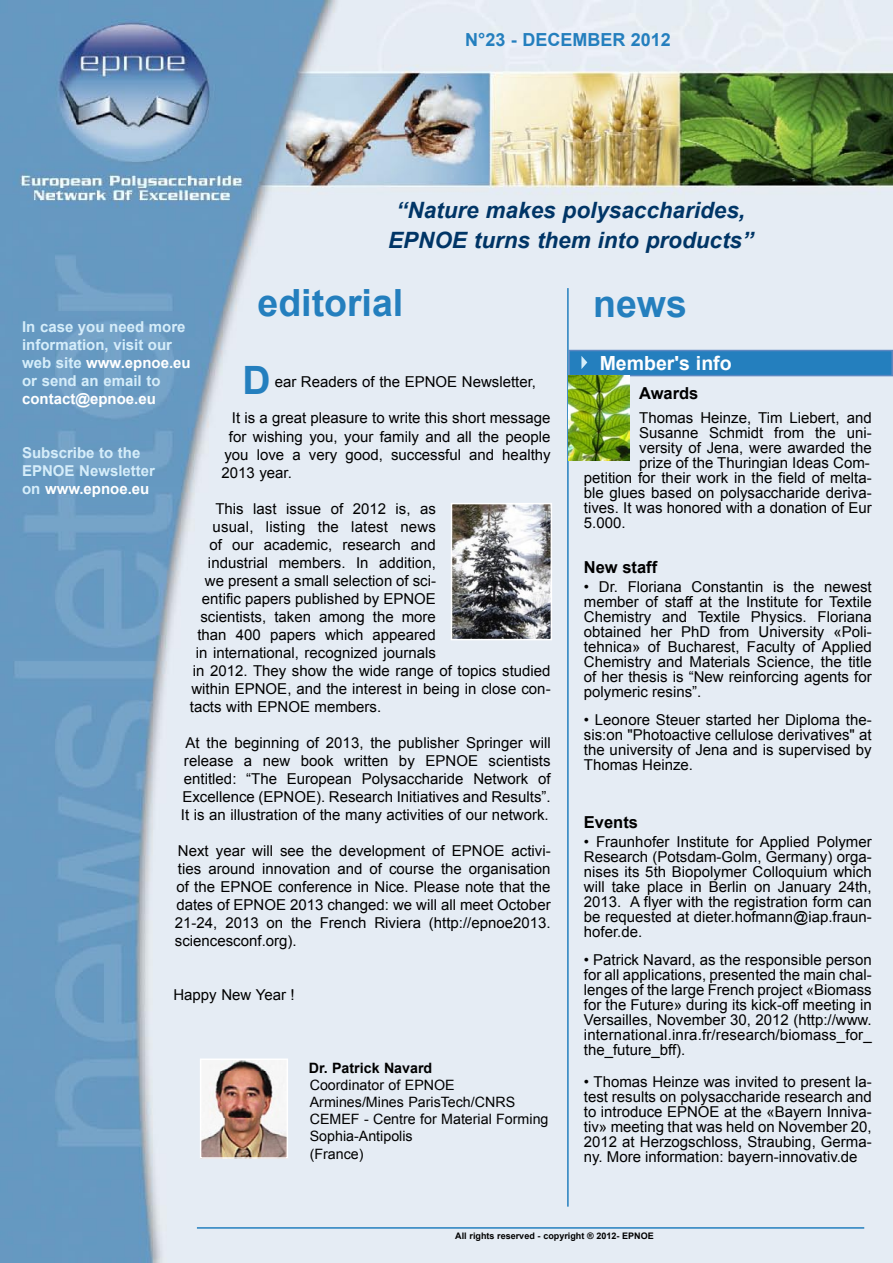
<style>
.page{position:relative;width:893px;height:1263px;background:#fff}
.page>*{position:absolute;margin:0;border:0;box-sizing:border-box;transform-origin:0 0}
.t1{font:700 39px "Arial";color:#247fbe}
.t2{font:700 37.5px "Arial";color:#247fbe}
.t3{font:italic 700 22.5px/30px "Arial";color:#003566;text-align:center}
.t4{font:700 19.5px "Arial";color:#fff}
.t5{font:700 18px "Arial";color:#247fbe}
.t6{font:700 16.5px "Arial";color:#000}
.t7{font:15px/15px "Arial";color:#000;text-align:justify}
.t8{font:700 15px/18px "Arial";color:#d5edfa}
.t9{font:700 15px "Arial";color:#fff}
.t10{font:14.25px/17.1px "Arial";color:#000}
.t11{font:700 14.25px "Arial";color:#000}
.t12{font:700 9px "Arial";color:#000}
.s1{color:#fff}
</style>
<div class="page">
<img style="left:0;top:0;width:892px;height:1263px">
<hr style="left:197px;top:1227px;width:667px;height:2px;background:#247fbe">
<img style="left:203px;top:1061px;width:82px;height:95px">
<div style="left:200px;top:1058px;width:88px;height:101px;border:2px solid #fff"></div>
<hr style="left:567px;top:288px;width:2px;height:918px;background:#247fbe">
<div style="left:569px;top:350px;width:323px;height:26px;background:#247fbe"></div>
<div style="left:568px;top:350px;width:325px;height:26px;border:2px solid #5e88c1"></div>
<svg style="left:581px;top:356px;width:6px;height:13px"></svg>
<img style="left:568px;top:376px;width:61px;height:84px">
<img style="left:454px;top:506px;width:95px;height:131px">
<div style="left:451px;top:503px;width:101px;height:137px;border:2px solid #fff"></div>
<p class="t5" style="left:465px;top:28px;width:207px">N°23 - DECEMBER 2012</p>
<h3 class="t3" style="left:388px;top:196px;width:367px">“Nature makes polysaccharides,<br>EPNOE turns them into products”</h3>
<h2 class="t2" style="left:257px;top:279px;width:147px">editorial</h2>
<p class="t8" style="left:22px;top:318px;width:170px">In case you need more information, visit our web site <span class="s1">www.epnoe.eu </span>or send an email to</p>
<p class="t9" style="left:22px;top:389px;width:135px">contact@epnoe.eu</p>
<p class="t8" style="left:22px;top:444px;width:134px">Subscribe to the<br>EPNOE Newsletter on <span class="s1">www.epnoe.eu</span></p>
<h1 class="t1" style="left:243px;top:355px;width:30px">D</h1>
<p class="t7" style="left:275px;top:375px;width:263px">ear Readers of the EPNOE Newsletter,</p>
<p class="t7" style="left:232px;top:411px;width:320px">It is a great pleasure to write this short message</p>
<p class="t7" style="left:229px;top:429px;width:323px">for wishing you, your family and all the people</p>
<p class="t7" style="left:224px;top:447px;width:328px">you love a very good, successful and healthy</p>
<p class="t7" style="left:221px;top:465px;width:72px">2013 year.</p>
<p class="t7" style="left:215px;top:501px;width:222px">This last issue of 2012 is, as</p>
<p class="t7" style="left:212px;top:519px;width:225px">usual, listing the latest news</p>
<p class="t7" style="left:209px;top:537px;width:228px">of our academic, research and</p>
<p class="t7" style="left:208px;top:555px;width:230px">industrial members. In addition,</p>
<p class="t7" style="left:205px;top:573px;width:232px">we present a small selection of sci-</p>
<p class="t7" style="left:202px;top:591px;width:235px">entific papers published by EPNOE</p>
<p class="t7" style="left:200px;top:609px;width:237px">scientists, taken among the more</p>
<p class="t7" style="left:197px;top:627px;width:240px">than 400 papers which appeared</p>
<p class="t7" style="left:196px;top:645px;width:241px">in international, recognized journals</p>
<p class="t7" style="left:193px;top:663px;width:359px">in 2012. They show the wide range of topics studied</p>
<p class="t7" style="left:191px;top:681px;width:361px">within EPNOE, and the interest in being in close con-</p>
<p class="t7" style="left:190px;top:699px;width:193px">tacts with EPNOE members.</p>
<p class="t7" style="left:181px;top:733px;width:371px;line-height:18px;text-align:center">At the beginning of 2013, the publisher Springer will release a new book written by EPNOE scientists entitled: “The European Polysaccharide Network of Excellence (EPNOE). Research Initiatives and Results”.<br>It is an illustration of the many activities of our network.</p>
<p class="t7" style="left:175px;top:841px;width:377px;line-height:18px">Next year will see the development of EPNOE activi&shy;ties around innovation and of course the organisation of the EPNOE conference in Nice. Please note that the dates of EPNOE 2013 changed: we will all meet October 21-24, 2013 on the French Riviera (http://epnoe2013. sciencesconf.org).</p>
<p class="t7" style="left:173px;top:987px;width:123px">Happy New Year !</p>
<p class="t11" style="left:309px;top:1059px;width:125px">Dr. Patrick Navard</p>
<p class="t10" style="left:310px;top:1077px;width:240px">Coordinator of EPNOE<br>Armines/Mines ParisTech/CNRS<br>CEMEF - Centre for Material Forming<br>Sophia-Antipolis<br>(France)</p>
<h2 class="t2" style="left:593px;top:279px;width:95px">news</h2>
<h3 class="t4" style="left:600px;top:350px;width:133px">Member's info</h3>
<p class="t6" style="left:639px;top:383px;width:61px">Awards</p>
<p class="t7" style="left:639px;top:410px;width:234px">Thomas Heinze, Tim Liebert, and</p>
<p class="t7" style="left:639px;top:425px;width:234px">Susanne Schmidt from the uni-</p>
<p class="t7" style="left:639px;top:440px;width:234px">versity of Jena, were awarded the</p>
<p class="t7" style="left:639px;top:455px;width:232px">prize of the Thuringian Ideas Com-</p>
<p class="t7" style="left:584px;top:470px;width:289px">petition for their work in the field of melta-</p>
<p class="t7" style="left:584px;top:485px;width:289px">ble glues based on polysaccharide deriva-</p>
<p class="t7" style="left:584px;top:500px;width:289px">tives. It was honored with a donation of Eur</p>
<p class="t7" style="left:584px;top:515px;width:43px">5.000.</p>
<p class="t6" style="left:584px;top:556px;width:75px">New staff</p>
<p class="t7" style="left:584px;top:579px;width:289px">• Dr. Floriana Constantin is the newest member of staff at the Institute for Textile Chemistry and Textile Physics. Floriana obtained her PhD from University «Poli&shy;tehnica» of Bucharest, Faculty of Applied Chemistry and Materials Science, the title of her thesis is “New reinforcing agents for polymeric resins”.</p>
<p class="t7" style="left:584px;top:712px;width:289px">• Leonore Steuer started her Diploma the&shy;sis:on "Photoactive cellulose derivatives" at the university of Jena and is supervised by Thomas Heinze.</p>
<p class="t6" style="left:584px;top:811px;width:56px">Events</p>
<p class="t7" style="left:584px;top:834px;width:289px">• Fraunhofer Institute for Applied Polymer Research (Potsdam-Golm, Germany) orga&shy;nises its 5th Biopolymer Colloquium which will take place in Berlin on January 24th, 2013. A flyer with the registration form can be requested at dieter.hofmann@iap.fraun&shy;hofer.de.</p>
<p class="t7" style="left:584px;top:952px;width:289px">• Patrick Navard, as the responsible person for all applications, presented the main chal&shy;lenges of the large French project «Biomass for the Future» during its kick-off meeting in Versailles, November 30, 2012 (http://www. international.inra.fr/research/biomass_for_ the_future_bff).</p>
<p class="t7" style="left:584px;top:1074px;width:289px">• Thomas Heinze was invited to present la&shy;test results on polysaccharide research and to introduce EPNOE at the «Bayern Inniva&shy;tiv» meeting that was held on November 20, 2012 at Herzogschloss, Straubing, Germa&shy;ny. More information: bayern-innovativ.de</p>
<p class="t12" style="left:455px;top:1230px;width:200px">All rights reserved - copyright ® 2012- EPNOE</p>
</div>
